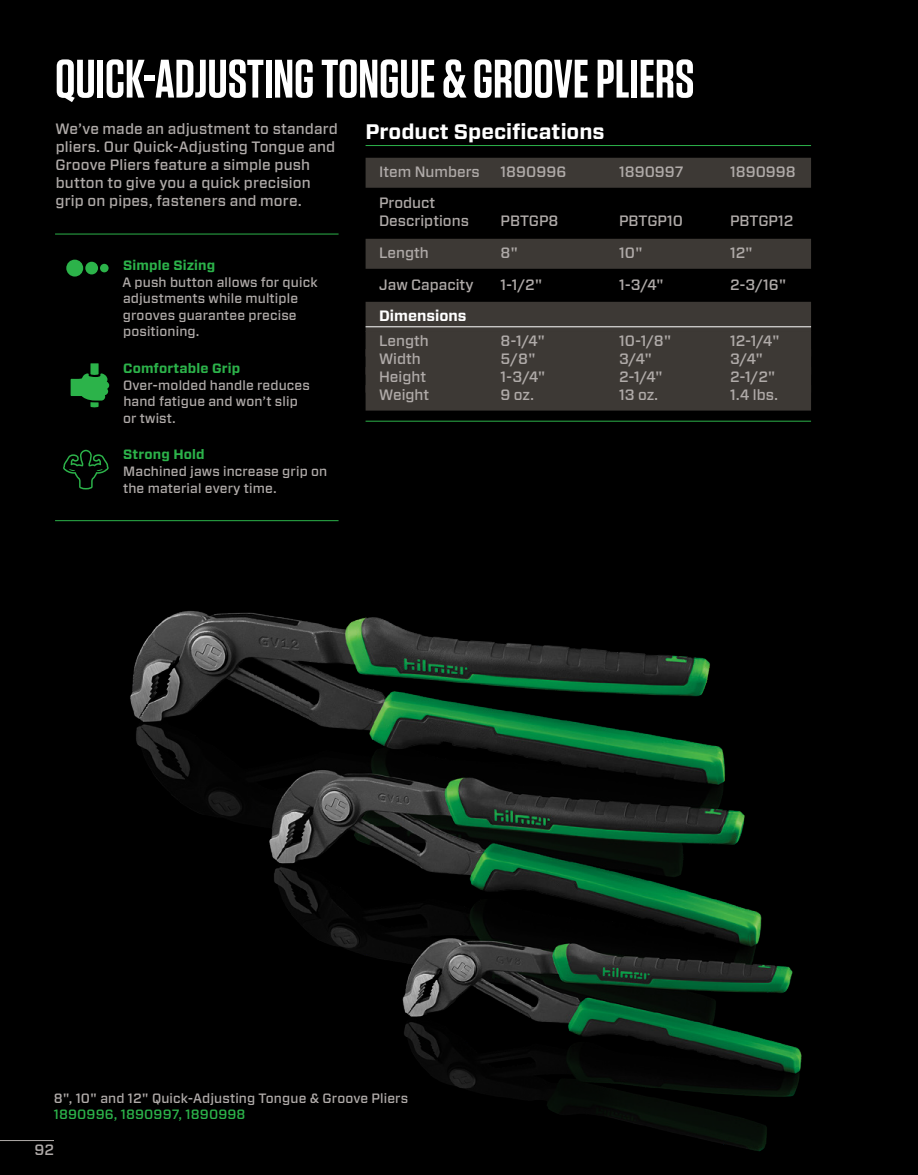
<style>
.page{position:relative;width:918px;height:1175px;background:#fff}
.page>*{position:absolute;margin:0;border:0;box-sizing:border-box;transform-origin:0 0}
.t1{font:600 54px "Tungsten";color:#fff}
.t2{font:700 21px "Forza";color:#fff}
.t3{font:500 15px/18px "Forza";letter-spacing:.005em;color:#b0aba9}
.t4{font:700 15px "Forza";color:#fff}
.t5{font:500 13.5px/16.5px "Forza";letter-spacing:.01em;color:#b0aba9}
.t6{font:700 13.5px "Forza";letter-spacing:.01em;color:#2cb34a}
.t7{font:500 13.5px "Forza";letter-spacing:.01em;color:#2cb34a}
</style>
<div class="page">
<div style="left:0;top:0;width:918px;height:1174px;background:#000"></div>
<img style="left:130px;top:611px;width:672px;height:540px">
<hr style="left:0;top:1140px;width:54px;height:1px;background:#b0aba9">
<hr style="left:55px;top:234px;width:284px;height:1px;background:#2cb34a">
<hr style="left:55px;top:520px;width:284px;height:1px;background:#2cb34a">
<hr style="left:366px;top:145px;width:445px;height:1px;background:#2cb34a">
<div style="left:366px;top:158px;width:445px;height:30px;background:#3d3935"></div>
<div style="left:366px;top:239px;width:445px;height:30px;background:#3d3935"></div>
<div style="left:366px;top:302px;width:445px;height:30px;background:#3d3935"></div>
<hr style="left:366px;top:326px;width:445px;height:1px;background:#fff">
<div style="left:366px;top:331px;width:445px;height:25px;background:#3d3935"></div>
<div style="left:366px;top:349px;width:445px;height:25px;background:#3d3935"></div>
<div style="left:366px;top:367px;width:445px;height:25px;background:#3d3935"></div>
<div style="left:366px;top:385px;width:445px;height:25px;background:#3d3935"></div>
<hr style="left:366px;top:421px;width:445px;height:1px;background:#2cb34a">
<svg style="left:71px;top:363px;width:38px;height:44px"></svg>
<svg style="left:63px;top:450px;width:46px;height:39px"></svg>
<div style="left:66px;top:260px;width:17px;height:16px;background:#2cb34a;border-radius:50%"></div>
<div style="left:85px;top:262px;width:13px;height:12px;background:#2cb34a;border-radius:50%"></div>
<div style="left:100px;top:264px;width:9px;height:8px;background:#2cb34a;border-radius:50%"></div>
<h1 class="t1" style="left:55px;top:50px;width:641px">QUICK-ADJUSTING TONGUE &amp; GROOVE PLIERS</h1>
<p class="t3" style="left:55px;top:120px;width:284px">We’ve made an adjustment to standard pliers. Our Quick-Adjusting Tongue and Groove Pliers feature a simple push button to give you a quick precision grip on pipes, fasteners and more.</p>
<h2 class="t2" style="left:366px;top:117px;width:241px">Product Specifications</h2>
<p class="t3" style="left:379px;top:163px;width:102px">Item Numbers</p>
<p class="t3" style="left:501px;top:163px;width:67px">1890996</p>
<p class="t3" style="left:619px;top:163px;width:66px">1890997</p>
<p class="t3" style="left:730px;top:163px;width:67px">1890998</p>
<p class="t3" style="left:379px;top:194px;width:91px">Product<br>Descriptions</p>
<p class="t3" style="left:501px;top:212px;width:59px">PBTGP8</p>
<p class="t3" style="left:619px;top:212px;width:65px">PBTGP10</p>
<p class="t3" style="left:730px;top:212px;width:65px">PBTGP12</p>
<p class="t6" style="left:123px;top:257px;width:94px">Simple Sizing</p>
<p class="t5" style="left:122px;top:274px;width:197px">A push button allows for quick adjustments while multiple grooves guarantee precise positioning.</p>
<p class="t6" style="left:123px;top:359px;width:118px">Comfortable Grip</p>
<p class="t5" style="left:123px;top:377px;width:188px">Over-molded handle reduces hand fatigue and won’t slip or twist.</p>
<p class="t6" style="left:123px;top:446px;width:83px">Strong Hold</p>
<p class="t5" style="left:123px;top:463px;width:206px">Machined jaws increase grip on the material every time.</p>
<p class="t3" style="left:379px;top:244px;width:51px">Length</p>
<p class="t3" style="left:501px;top:244px;width:19px">8"</p>
<p class="t3" style="left:619px;top:244px;width:25px">10"</p>
<p class="t3" style="left:730px;top:244px;width:24px">12"</p>
<p class="t3" style="left:379px;top:275px;width:96px">Jaw Capacity</p>
<p class="t3" style="left:501px;top:275px;width:43px">1-1/2"</p>
<p class="t3" style="left:619px;top:275px;width:46px">1-3/4"</p>
<p class="t3" style="left:730px;top:275px;width:58px">2-3/16"</p>
<p class="t4" style="left:379px;top:306px;width:89px">Dimensions</p>
<p class="t3" style="left:379px;top:331px;width:51px">Length</p>
<p class="t3" style="left:501px;top:331px;width:46px">8-1/4"</p>
<p class="t3" style="left:619px;top:331px;width:54px">10-1/8"</p>
<p class="t3" style="left:730px;top:331px;width:51px">12-1/4"</p>
<p class="t3" style="left:379px;top:349px;width:43px">Width</p>
<p class="t3" style="left:501px;top:349px;width:37px">5/8"</p>
<p class="t3" style="left:619px;top:349px;width:34px">3/4"</p>
<p class="t3" style="left:730px;top:349px;width:34px">3/4"</p>
<p class="t3" style="left:379px;top:367px;width:49px">Height</p>
<p class="t3" style="left:501px;top:367px;width:46px">1-3/4"</p>
<p class="t3" style="left:619px;top:367px;width:45px">2-1/4"</p>
<p class="t3" style="left:730px;top:367px;width:47px">2-1/2"</p>
<p class="t3" style="left:379px;top:385px;width:52px">Weight</p>
<p class="t3" style="left:501px;top:385px;width:35px">9 oz.</p>
<p class="t3" style="left:619px;top:385px;width:41px">13 oz.</p>
<p class="t3" style="left:730px;top:385px;width:50px">1.4 lbs.</p>
<p class="t5" style="left:54px;top:1089px;width:356px">8", 10" and 12" Quick-Adjusting Tongue &amp; Groove Pliers</p>
<p class="t7" style="left:54px;top:1105px;width:193px">1890996, 1890997, 1890998</p>
<p class="t3" style="left:34px;top:1140px;width:21px">92</p>
</div>
